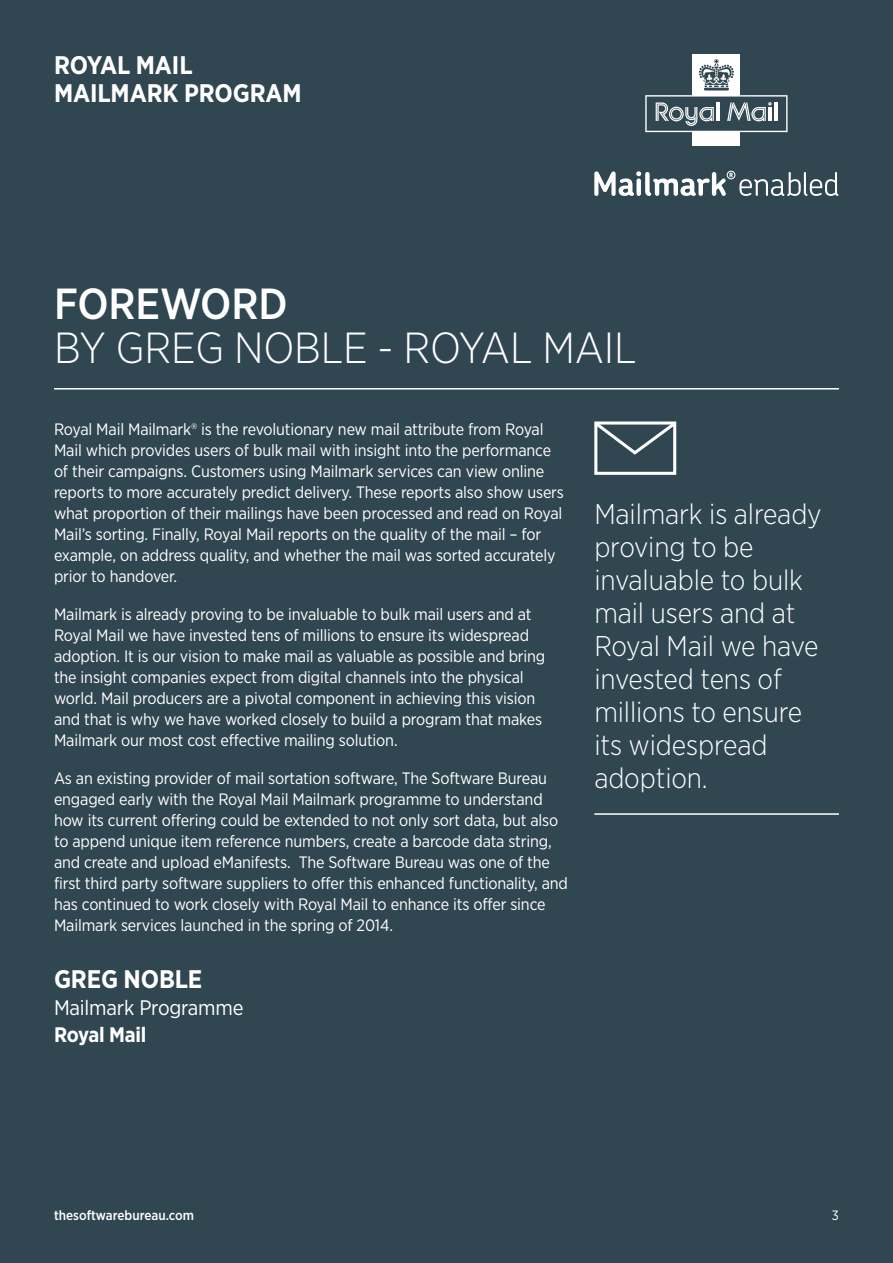
<style>
.page{position:relative;width:893px;height:1263px;background:#304651}
.page>*{position:absolute;margin:0;border:0;box-sizing:border-box;transform-origin:0 0}
.t1{font:300 43.5px "Gotham Narrow";letter-spacing:-.005em;color:#fff}
.t2{font:500 43.5px "Gotham Narrow";letter-spacing:-.005em;color:#fff}
.t3{font:300 28.5px/33px "Gotham Narrow";letter-spacing:-.005em;color:#fff}
.t4{font:700 25.35px/27.5px "Gotham Narrow";letter-spacing:-.005em;color:#fff}
.t5{font:21px "Gotham Narrow";letter-spacing:-.01em;color:#fff}
.t6{font:700 21px "Gotham Narrow";letter-spacing:-.01em;color:#fff}
.t7{font:16.5px/21px "Gotham Narrow";letter-spacing:-.01em;color:#fff}
.t8{font:500 13.5px "Gotham Narrow";color:#fff}
.t9{font:13.5px "Gotham Narrow";color:#fff}
</style>
<div class="page">
<hr style="left:54px;top:388px;width:785px;height:1px;background:#fff">
<hr style="left:594px;top:813px;width:245px;height:2px;background:#fff">
<div style="left:594px;top:421px;width:82px;height:54px;border:3px solid #fff"></div>
<svg style="left:594px;top:421px;width:83px;height:36px"></svg>
<div style="left:693px;top:131px;width:47px;height:15px;background:#fff"></div>
<div style="left:693px;top:54px;width:47px;height:42px;background:#fff"></div>
<svg style="left:645px;top:59px;width:143px;height:73px"></svg>
<svg style="left:594px;top:171px;width:244px;height:25px"></svg>
<h3 class="t4" style="left:54px;top:51px;width:97px">ROYAL MAIL<br>MAILMARK</h3>
<h3 class="t4" style="left:184px;top:79px;width:83px">PROGRAM</h3>
<h1 class="t2" style="left:54px;top:276px;width:235px">FOREWORD</h1>
<h1 class="t1" style="left:54px;top:321px;width:402px">BY GREG NOBLE - Royal</h1>
<h1 class="t1" style="left:542px;top:321px;width:53px">Mail</h1>
<p class="t7" style="left:54px;top:418px;width:511px">Royal Mail Mailmark® is the revolutionary new mail attribute from Royal Mail which provides users of bulk mail with insight into the performance of their campaigns. Customers using Mailmark services can view online reports to more accurately predict delivery. These reports also show users what proportion of their mailings have been processed and read on Royal Mail’s sorting. Finally, Royal Mail reports on the quality of the mail – for example, on address quality, and whether the mail was sorted accurately prior to handover.</p>
<p class="t7" style="left:54px;top:603px;width:493px">Mailmark is already proving to be invaluable to bulk mail users and at Royal Mail we have invested tens of millions to ensure its widespread adoption. It is our vision to make mail as valuable as possible and bring the insight companies expect from digital channels into the physical world. Mail producers are a pivotal component in achieving this vision and that is why we have worked closely to build a program that makes Mailmark our most cost effective mailing solution.</p>
<p class="t7" style="left:54px;top:767px;width:515px">As an existing provider of mail sortation software, The Software Bureau engaged early with the Royal Mail Mailmark programme to understand how its current offering could be extended to not only sort data, but also to append unique item reference numbers, create a barcode data string, and create and upload eManifests. The Software Bureau was one of the first third party software suppliers to offer this enhanced functionality, and has continued to work closely with Royal Mail to enhance its offer since Mailmark services launched in the spring of 2014.</p>
<h3 class="t4" style="left:54px;top:965px;width:150px">GREG NOBLE</h3>
<p class="t5" style="left:54px;top:994px;width:191px">Mailmark Programme</p>
<p class="t6" style="left:54px;top:1021px;width:94px">ROYAL MAIL</p>
<h2 class="t3" style="left:594px;top:496px;width:229px">Mailmark is already proving to be invaluable to bulk mail users and at<br>Royal Mail we have invested tens of millions to ensure its widespread adoption.</h2>
<p class="t8" style="left:54px;top:1206px;width:142px">thesoftwarebureau.com</p>
<p class="t9" style="left:832px;top:1207px;width:9px">3</p>
</div>
